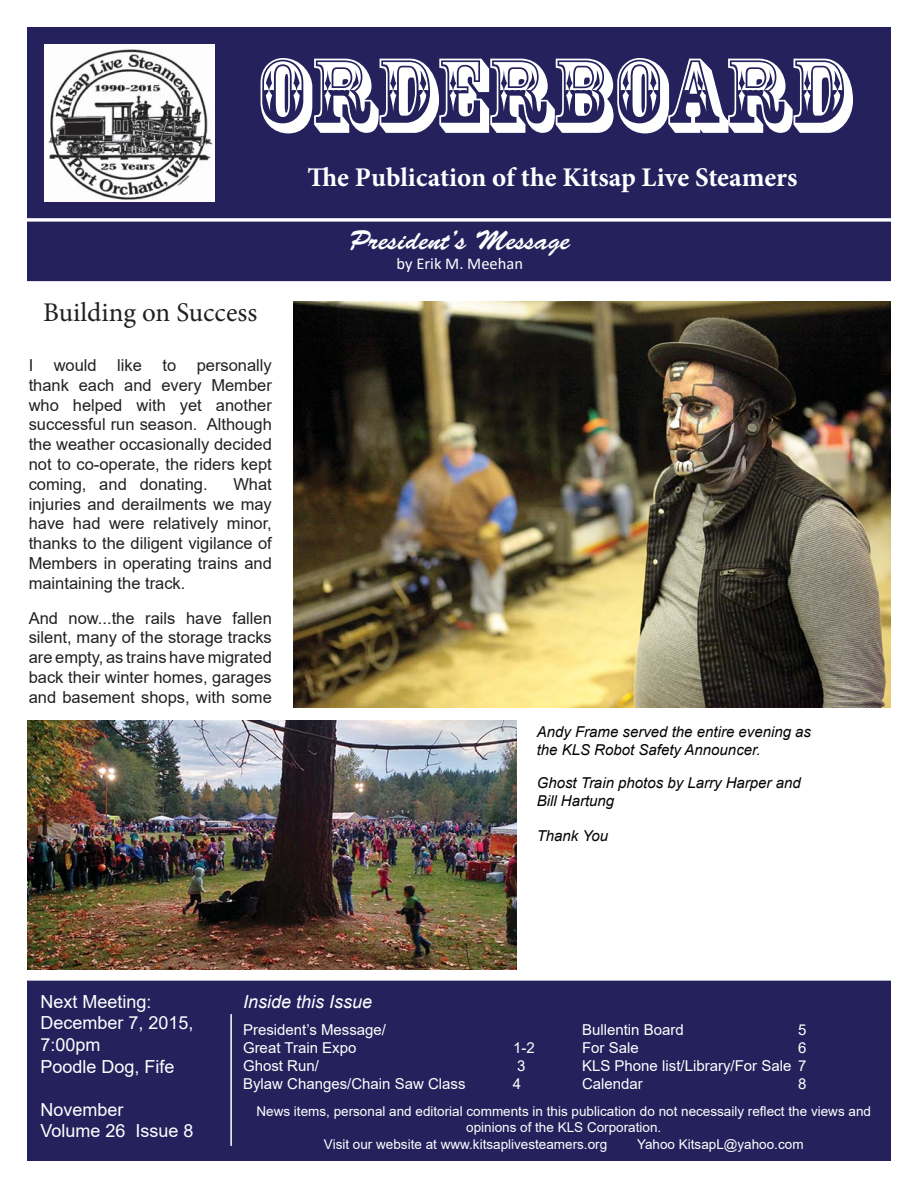
<style>
.page{position:relative;width:918px;height:1188px;background:#fff}
.page>*{position:absolute;margin:0;border:0;box-sizing:border-box;transform-origin:0 0}
.t1{font:99px "Rosewood Std";color:#fff}
.t2{font:700 27px "Minion Pro";color:#fff}
.t3{font:27px "Brush Script Std";color:#fff}
.t4{font:27px "Minion Pro";color:#212121}
.t5{font:18px/21.6px "Arial";color:#fff}
.t6{font:italic 18px "Arial";color:#fff}
.t7{font:16.5px/19.8px "Arial";color:#212121;text-align:justify}
.t8{font:16.5px "Calibri";color:#fff}
.t9{font:15px/18px "Arial";color:#fff}
.t10{font:italic 15px/18px "Arial";color:#010202}
.t11{font:13.5px "Arial";color:#fff}
</style>
<div class="page">
<div style="left:28px;top:28px;width:862px;height:189px;background:#25215d"></div>
<div style="left:27px;top:27px;width:864px;height:191px;border:2px solid #25215d"></div>
<div style="left:28px;top:981px;width:862px;height:179px;background:#25215d"></div>
<div style="left:27px;top:981px;width:864px;height:180px;border:2px solid #25215d"></div>
<hr style="left:230px;top:1014px;width:2px;height:132px;background:#fff">
<img style="left:45px;top:44px;width:169px;height:157px">
<div style="left:28px;top:222px;width:862px;height:59px;background:#25215d"></div>
<img style="left:293px;top:302px;width:598px;height:405px">
<img style="left:27px;top:720px;width:490px;height:249px">
<h1 class="t1" style="left:255px;top:31px;width:596px">ORDERBOARD</h1>
<h2 class="t2" style="left:307px;top:167px;width:492px">The Publication of the Kitsap Live Steamers</h2>
<h2 class="t4" style="left:43px;top:302px;width:216px">Building on Success</h2>
<p class="t7" style="left:29px;top:355px;width:245px">I would like to personally thank each and every Member who helped with yet another successful run season. Although the weather occasionally decided not to co-operate, the riders kept coming, and donating.</p>
<p class="t7" style="left:29px;top:474px;width:245px;text-indent:205px">What injuries and derailments we may have had were relatively minor, thanks to the diligent vigilance of Members in operating trains and maintaining the track.</p>
<p class="t7" style="left:29px;top:608px;width:245px">And now...the rails have fallen silent, many of the storage tracks are empty, as trains have migrated back their winter homes, garages and basement shops, with some</p>
<h2 class="t3" style="left:349px;top:232px;width:222px">President’s Message</h2>
<p class="t8" style="left:397px;top:256px;width:128px">by Erik M. Meehan</p>
<p class="t10" style="left:537px;top:723px;width:276px">Andy Frame served the entire evening as the KLS Robot Safety Announcer.</p>
<p class="t10" style="left:537px;top:774px;width:265px">Ghost Train photos by Larry Harper and<br>Bill Hartung</p>
<p class="t10" style="left:537px;top:827px;width:73px">Thank You</p>
<p class="t5" style="left:40px;top:991px;width:155px">Next Meeting:<br>December 7, 2015,<br>7:00pm<br>Poodle Dog, Fife</p>
<p class="t5" style="left:40px;top:1099px;width:155px">November<br>Volume 26 Issue 8</p>
<p class="t6" style="left:243px;top:992px;width:131px">Inside this Issue</p>
<p class="t9" style="left:243px;top:1021px;width:145px">President’s Message/<br>Great Train Expo</p>
<p class="t9" style="left:582px;top:1021px;width:103px">Bullentin Board</p>
<p class="t9" style="left:798px;top:1021px;width:10px">5</p>
<p class="t9" style="left:582px;top:1039px;width:58px">For Sale</p>
<p class="t9" style="left:513px;top:1039px;width:23px">1-2</p>
<p class="t9" style="left:582px;top:1039px;width:226px;text-align:justify;text-indent:216px">6<br>KLS Phone list/Library/For Sale 7<br>Calendar</p>
<p class="t9" style="left:243px;top:1057px;width:77px">Ghost Run/</p>
<p class="t9" style="left:517px;top:1057px;width:10px">3</p>
<p class="t9" style="left:243px;top:1075px;width:224px">Bylaw Changes/Chain Saw Class</p>
<p class="t9" style="left:513px;top:1075px;width:10px">4</p>
<p class="t11" style="left:256px;top:1104px;width:616px">News items, personal and editorial comments in this publication do not necessaily reflect the views and</p>
<p class="t11" style="left:466px;top:1120px;width:197px">opinions of the KLS Corporation.</p>
<p class="t11" style="left:324px;top:1136px;width:285px">Visit our website at www.kitsaplivesteamers.org</p>
<p class="t11" style="left:637px;top:1136px;width:168px">Yahoo KitsapL@yahoo.com</p>
<p class="t9" style="left:798px;top:1075px;width:10px">8</p>
</div>
